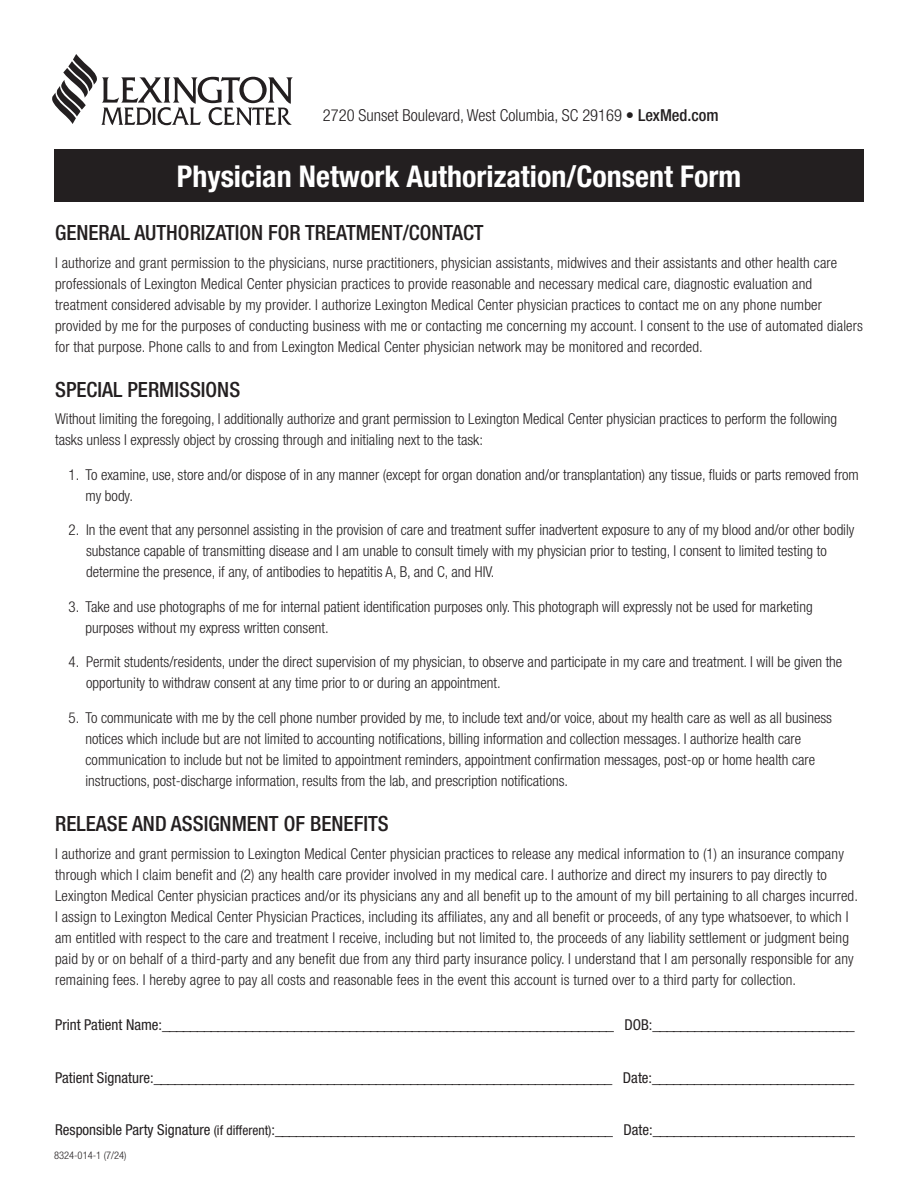
<style>
.page{position:relative;width:918px;height:1188px;background:#fff}
.page>*{position:absolute;margin:0;border:0;box-sizing:border-box;transform-origin:0 0}
.t1{font:700 condensed 30px "Helvetica Neue LT Std";color:#fff}
.t2{font:500 condensed 21px "Helvetica Neue LT Std";color:#231f20}
.t3{font:300 condensed 16.5px "Helvetica Neue LT Std";color:#231f20}
.t4{font:300 condensed 15px/21px "Helvetica Neue LT Std";letter-spacing:.01em;color:#231f20}
.t5{font:300 condensed 10.5px "Helvetica Neue LT Std";color:#231f20}
.s1{font-weight:500}
.s2{font-weight:400;font-size:15px}
.s3{font-weight:400;font-size:13.5px}
</style>
<div class="page">
<div style="left:54px;top:150px;width:810px;height:52px;background:#231f20"></div>
<svg style="left:52px;top:54px;width:241px;height:72px"></svg>
<p class="t3" style="left:323px;top:105px;width:397px">2720 Sunset Boulevard, West Columbia, SC 29169 • <span class="s1">LexMed.com</span></p>
<p class="t1" style="left:177px;top:158px;width:566px">Physician Network Authorization/Consent Form</p>
<p class="t2" style="left:55px;top:220px;width:430px">GENERAL AUTHORIZATION FOR TREATMENT/CONTACT</p>
<p class="t4" style="left:55px;top:252px;width:809px">I authorize and grant permission to the physicians, nurse practitioners, physician assistants, midwives and their assistants and other health care professionals of Lexington Medical Center physician practices to provide reasonable and necessary medical care, diagnostic evaluation and treatment considered advisable by my provider. I authorize Lexington Medical Center physician practices to contact me on any phone number provided by me for the purposes of conducting business with me or contacting me concerning my account. I consent to the use of automated dialers for that purpose. Phone calls to and from Lexington Medical Center physician network may be monitored and recorded.</p>
<p class="t2" style="left:55px;top:376px;width:187px">SPECIAL PERMISSIONS</p>
<p class="t4" style="left:55px;top:408px;width:784px">Without limiting the foregoing, I additionally authorize and grant permission to Lexington Medical Center physician practices to perform the following tasks unless I expressly object by crossing through and initialing next to the task:</p>
<p class="t4" style="left:86px;top:464px;width:775px;text-indent:-17px">1. To examine, use, store and/or dispose of in any manner (except for organ donation and/or transplantation) any tissue, fluids or parts removed from my body.</p>
<p class="t4" style="left:86px;top:519px;width:770px;text-indent:-17px">2. In the event that any personnel assisting in the provision of care and treatment suffer inadvertent exposure to any of my blood and/or other bodily substance capable of transmitting disease and I am unable to consult timely with my physician prior to testing, I consent to limited testing to determine the presence, if any, of antibodies to hepatitis A, B, and C, and HIV.</p>
<p class="t4" style="left:86px;top:596px;width:729px;text-indent:-17px">3. Take and use photographs of me for internal patient identification purposes only. This photograph will expressly not be used for marketing purposes without my express written consent.</p>
<p class="t4" style="left:86px;top:651px;width:758px;text-indent:-17px">4. Permit students/residents, under the direct supervision of my physician, to observe and participate in my care and treatment. I will be given the opportunity to withdraw consent at any time prior to or during an appointment.</p>
<p class="t4" style="left:86px;top:707px;width:748px;text-indent:-17px">5. To communicate with me by the cell phone number provided by me, to include text and/or voice, about my health care as well as all business notices which include but are not limited to accounting notifications, billing information and collection messages. I authorize health care communication to include but not be limited to appointment reminders, appointment confirmation messages, post-op or home health care instructions, post-discharge information, results from the lab, and prescription notifications.</p>
<p class="t2" style="left:55px;top:811px;width:335px">RELEASE AND ASSIGNMENT OF BENEFITS</p>
<p class="t4" style="left:55px;top:843px;width:804px">I authorize and grant permission to Lexington Medical Center physician practices to release any medical information to (1) an insurance company through which I claim benefit and (2) any health care provider involved in my medical care. I authorize and direct my insurers to pay directly to Lexington Medical Center physician practices and/or its physicians any and all benefit up to the amount of my bill pertaining to all charges incurred.<br>I assign to Lexington Medical Center Physician Practices, including its affiliates, any and all benefit or proceeds, of any type whatsoever, to which I am entitled with respect to the care and treatment I receive, including but not limited to, the proceeds of any liability settlement or judgment being paid by or on behalf of a third-party and any benefit due from any third party insurance policy. I understand that I am personally responsible for any remaining fees. I hereby agree to pay all costs and reasonable fees in the event this account is turned over to a third party for collection.</p>
<p class="t3" style="left:55px;top:1015px;width:801px"><span class="s2">Print Patient Name:</span>_________________________________________________________________ <span class="s2">DOB:</span>_____________________________</p>
<p class="t3" style="left:55px;top:1067px;width:801px"><span class="s2">Patient Signature:</span>__________________________________________________________________ <span class="s2">Date:</span>_____________________________</p>
<p class="t3" style="left:55px;top:1120px;width:801px"><span class="s2">Responsible Party Signature</span> <span class="s3">(if different)</span><span class="s2">:</span>_________________________________________________ <span class="s2">Date:</span>_____________________________</p>
<p class="t5" style="left:54px;top:1149px;width:74px">8324-014-1 (7/24)</p>
</div>
